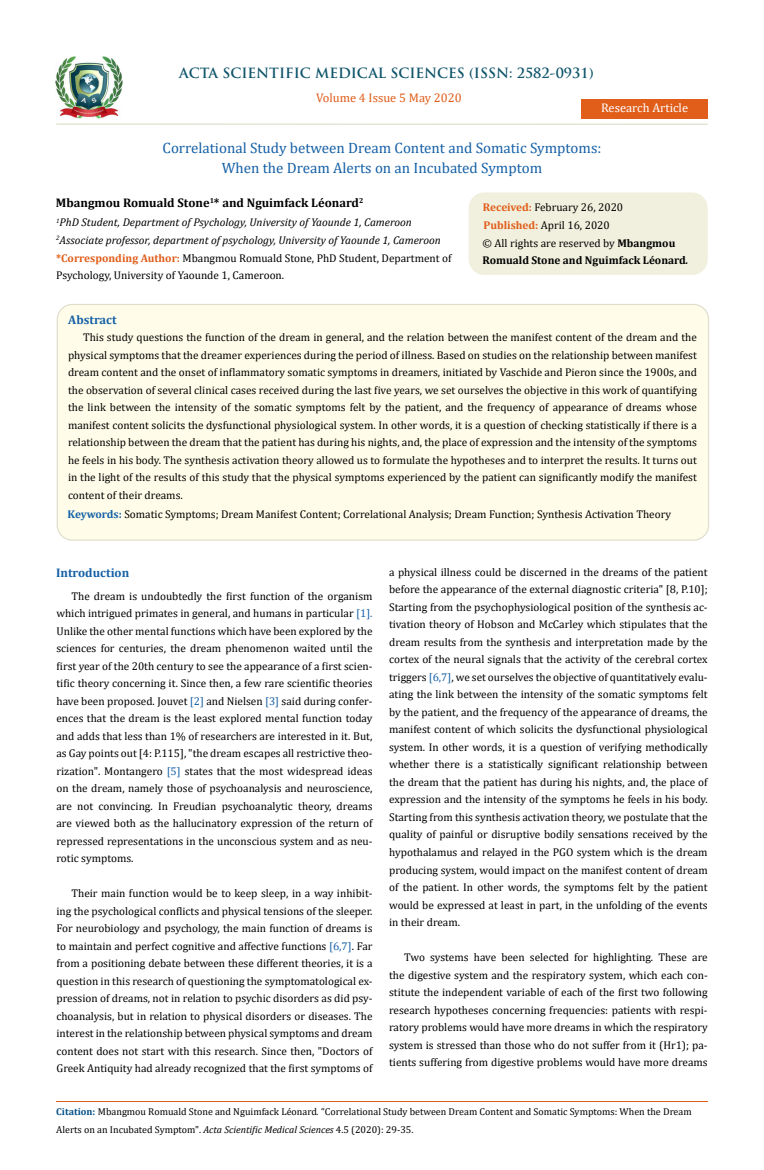
<style>
.page{position:relative;width:764px;height:1170px;background:#fff}
.page>*{position:absolute;margin:0;border:0;box-sizing:border-box;transform-origin:0 0}
.t1{font:15px/20px "Cambria";color:#1560a6;text-align:center}
.t2{font:700 13.75px "Trajan Pro";color:#0e546a}
.t3{font:700 12.5px "Cambria";color:#000}
.t4{font:12.5px "Cambria";color:#e05d1a}
.t5{font:700 12.5px "Cambria";color:#1560a6}
.t6{font:12.5px "Cambria";color:#fff}
.t7{font:11.25px/17.5px "Cambria";color:#000;text-align:justify}
.t8{font:italic 11.25px/17.5px "Cambria";color:#000}
.t9{font:10px/17.5px "Cambria";color:#000}
.s1{font-weight:700;font-style:normal;color:#e05d1a}
.s2{font-style:normal}
.s3{font-weight:700;color:#e05d1a}
.s4{font-weight:700}
.s5{font-weight:700;font-style:italic}
.s6{font-weight:700;color:#1560a6}
.s7{color:#1560a6}
.s8{font-weight:700;color:#035089}
.s9{font-style:italic}
</style>
<div class="page">
<img style="left:56px;top:57px;width:66px;height:61px">
<div style="left:581px;top:99px;width:126px;height:20px;background:#e05d1a"></div>
<div style="left:469px;top:193px;width:238px;height:81px;background:#f1f0de;border-radius:15px"></div>
<div style="left:468px;top:192px;width:239px;height:83px;border:1px solid #f1f0de;border-radius:15px"></div>
<div style="left:57px;top:304px;width:651px;height:236px;background:#fffde9;border-radius:15px"></div>
<div style="left:57px;top:304px;width:652px;height:237px;border:1px solid #e0dfcd;border-radius:15px"></div>
<hr style="left:56px;top:123px;width:651px;height:2px;background:#e0dfcd">
<hr style="left:56px;top:1101px;width:652px;height:1px;background:#e05d1a">
<p class="t2" style="left:179px;top:64px;width:416px">ACTA SCIENTIFIC MEDICAL SCIENCES (ISSN: 2582-0931)</p>
<p class="t4" style="left:316px;top:91px;width:147px">Volume 4 Issue 5 May 2020</p>
<h1 class="t1" style="left:163px;top:138px;width:440px">Correlational Study between Dream Content and Somatic Symptoms:<br>When the Dream Alerts on an Incubated Symptom</h1>
<p class="t3" style="left:56px;top:194px;width:309px">Mbangmou Romuald Stone<sup>1</sup>* and Nguimfack Léonard<sup>2</sup></p>
<p class="t8" style="left:56px;top:213px;width:397px"><sup>1</sup>PhD Student, Department of Psychology, University of Yaounde 1, Cameroon <sup>2</sup>Associate professor, department of psychology, University of Yaounde 1, Cameroon <span class="s1">*Corresponding Author:</span> <span class="s2">Mbangmou Romuald Stone, PhD Student, Department of Psychology, University of Yaounde 1, Cameroon.</span></p>
<p class="t6" style="left:601px;top:100px;width:89px">Research Article</p>
<p class="t7" style="left:482px;top:198px;width:207px;line-height:17.9px;text-align:left"><span class="s3">Received:</span> February 26, 2020<br><span class="s3">Published:</span> April 16, 2020<br>© All rights are reserved by <span class="s4">Mbangmou<br>Romuald Stone and Nguimfack Léonard</span><span class="s5">.</span></p>
<p class="t5" style="left:68px;top:311px;width:50px">Abstract</p>
<p class="t7" style="left:68px;top:329px;width:630px;text-indent:15px">This study questions the function of the dream in general, and the relation between the manifest content of the dream and the physical symptoms that the dreamer experiences during the period of illness. Based on studies on the relationship between manifest dream content and the onset of inflammatory somatic symptoms in dreamers, initiated by Vaschide and Pieron since the 1900s, and the observation of several clinical cases received during the last five years, we set ourselves the objective in this work of quantifying the link between the intensity of the somatic symptoms felt by the patient, and the frequency of appearance of dreams whose manifest content solicits the dysfunctional physiological system. In other words, it is a question of checking statistically if there is a relationship between the dream that the patient has during his nights, and, the place of expression and the intensity of the symptoms he feels in his body. The synthesis activation theory allowed us to formulate the hypotheses and to interpret the results. It turns out in the light of the results of this study that the physical symptoms experienced by the patient can significantly modify the manifest content of their dreams.</p>
<p class="t7" style="left:68px;top:505px;width:605px"><span class="s6">Keywords:</span> Somatic Symptoms; Dream Manifest Content; Correlational Analysis; Dream Function; Synthesis Activation Theory</p>
<p class="t5" style="left:56px;top:564px;width:75px">Introduction</p>
<p class="t7" style="left:389px;top:563px;width:320px">a physical illness could be discerned in the dreams of the patient before the appearance of the external diagnostic criteria" [8, P.10]; Starting from the psychophysiological position of the synthesis ac&shy;tivation theory of Hobson and McCarley which stipulates that the dream results from the synthesis and interpretation made by the cortex of the neural signals that the activity of the cerebral cortex triggers <span class="s7">[6,7]</span>, we set ourselves the objective of quantitatively evalu&shy;ating the link between the intensity of the somatic symptoms felt by the patient, and the frequency of the appearance of dreams, the manifest content of which solicits the dysfunctional physiological system. In other words, it is a question of verifying methodically whether there is a statistically significant relationship between the dream that the patient has during his nights, and, the place of expression and the intensity of the symptoms he feels in his body.<br>Starting from this synthesis activation theory, we postulate that the quality of painful or disruptive bodily sensations received by the hypothalamus and relayed in the PGO system which is the dream producing system, would impact on the manifest content of dream of the patient. In other words, the symptoms felt by the patient would be expressed at least in part, in the unfolding of the events in their dream.</p>
<p class="t7" style="left:389px;top:948px;width:320px;text-indent:15px">Two systems have been selected for highlighting. These are the digestive system and the respiratory system, which each con&shy;stitute the independent variable of each of the first two following research hypotheses concerning frequencies: patients with respi&shy;ratory problems would have more dreams in which the respiratory system is stressed than those who do not suffer from it (Hr1); pa&shy;tients suffering from digestive problems would have more dreams</p>
<p class="t9" style="left:56px;top:1103px;width:637px"><span class="s8">Citation:</span> Mbangmou Romuald Stone and Nguimfack Léonard<span class="s9">.</span> “Correlational Study between Dream Content and Somatic Symptoms: When the Dream<br>Alerts on an Incubated Symptom". <span class="s9">Acta Scientific Medical Sciences</span> 4.5 (2020): 29-35.</p>
<p class="t7" style="left:56px;top:587px;width:318px;text-indent:15px">The dream is undoubtedly the first function of the organism which intrigued primates in general, and humans in particular <span class="s7">[1].<br></span>Unlike the other mental functions which have been explored by the sciences for centuries, the dream phenomenon waited until the first year of the 20th century to see the appearance of a first scien&shy;tific theory concerning it. Since then, a few rare scientific theories have been proposed. Jouvet <span class="s7">[2]</span> and Nielsen <span class="s7">[3]</span> said during confer&shy;ences that the dream is the least explored mental function today and adds that less than 1% of researchers are interested in it. But, as Gay points out [4: P.115], "the dream escapes all restrictive theo&shy;rization". Montangero <span class="s7">[5]</span> states that the most widespread ideas on the dream, namely those of psychoanalysis and neuroscience, are not convincing. In Freudian psychoanalytic theory, dreams are viewed both as the hallucinatory expression of the return of repressed representations in the unconscious system and as neu&shy;rotic symptoms.</p>
<p class="t7" style="left:56px;top:885px;width:318px;text-indent:15px">Their main function would be to keep sleep, in a way inhibit&shy;ing the psychological conflicts and physical tensions of the sleeper.<br>For neurobiology and psychology, the main function of dreams is to maintain and perfect cognitive and affective functions <span class="s7">[6,7]</span>. Far from a positioning debate between these different theories, it is a question in this research of questioning the symptomatological ex&shy;pression of dreams, not in relation to psychic disorders as did psy&shy;choanalysis, but in relation to physical disorders or diseases. The interest in the relationship between physical symptoms and dream content does not start with this research. Since then, "Doctors of Greek Antiquity had already recognized that the first symptoms of</p>
</div>
